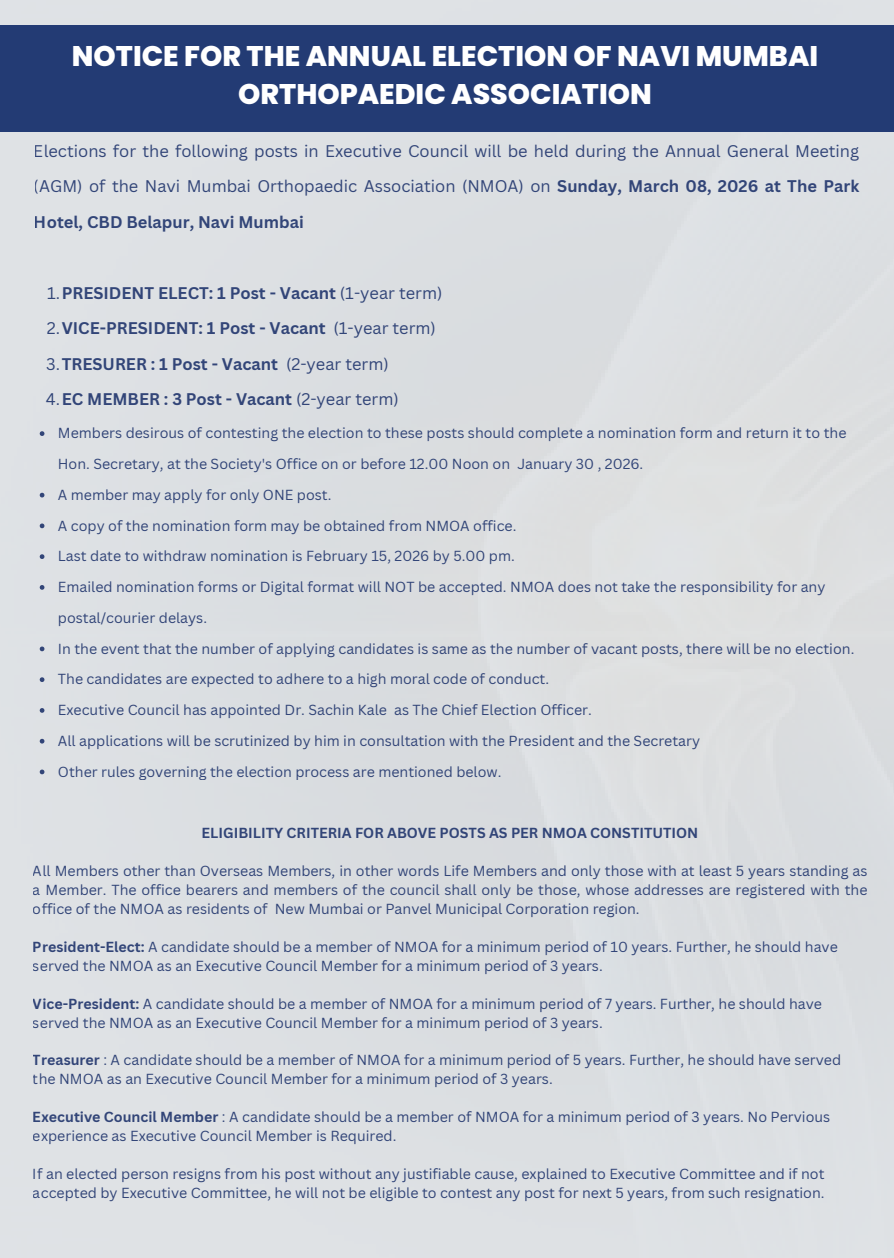
<style>
.page{position:relative;width:894px;height:1258px;background:#fff}
.page>*{position:absolute;margin:0;border:0;box-sizing:border-box;transform-origin:0 0}
.t1{font:800 28.5px/38.1px "Poppins";color:#fff;text-align:center}
.t2{font:16.5px/35.4px "Canva Sans";color:#324578;text-align:justify}
.t3{font:700 16.5px/35.4px "Canva Sans";color:#324578}
.t4{font:14.1px/30.9px "Canva Sans";color:#324578}
.t5{font:700 14.1px "Canva Sans";color:#324578}
.s1{font-weight:700}
.s2{font-weight:400}
</style>
<div class="page">
<div style="left:0;top:25px;width:893px;height:107px;background:#233b74"></div>
<svg style="left:40px;top:431px;width:4px;height:5px"></svg>
<svg style="left:40px;top:493px;width:4px;height:4px"></svg>
<svg style="left:40px;top:523px;width:4px;height:5px"></svg>
<svg style="left:40px;top:554px;width:4px;height:5px"></svg>
<svg style="left:40px;top:585px;width:4px;height:5px"></svg>
<svg style="left:40px;top:646px;width:4px;height:5px"></svg>
<svg style="left:40px;top:677px;width:4px;height:5px"></svg>
<svg style="left:40px;top:708px;width:4px;height:5px"></svg>
<svg style="left:40px;top:739px;width:4px;height:4px"></svg>
<svg style="left:40px;top:769px;width:4px;height:5px"></svg>
<h1 class="t1" style="left:72px;top:37px;width:747px">NOTICE FOR THE ANNUAL ELECTION OF NAVI MUMBAI<br>ORTHOPAEDIC ASSOCIATION</h1>
<p class="t2" style="left:34px;top:133px;width:826px">Elections for the following posts in Executive Council will be held during the Annual General Meeting (AGM) of the Navi Mumbai Orthopaedic Association (NMOA) on <span class="s1">Sunday, March 08, 2026 at The Park Hotel, CBD Belapur, Navi Mumbai</span></p>
<p class="t3" style="left:46px;top:275px;width:398px"><span class="s2">1.</span>PRESIDENT ELECT: 1 Post - Vacant <span class="s2">(1-year term)<br>2.</span>VICE-PRESIDENT: 1 Post - Vacant <span class="s2">(1-year term)<br>3.</span>TRESURER : 1 Post - Vacant <span class="s2">(2-year term)<br>4.</span>EC MEMBER : 3 Post - Vacant <span class="s2">(2-year term)</span></p>
<p class="t4" style="left:58px;top:417px;width:797px">Members desirous of contesting the election to these posts should complete a nomination form and return it to the Hon. Secretary, at the Society's Office on or before 12.00 Noon on January 30 , 2026.<br>A member may apply for only ONE post.<br>A copy of the nomination form may be obtained from NMOA office.<br>Last date to withdraw nomination is February 15, 2026 by 5.00 pm.<br>Emailed nomination forms or Digital format will NOT be accepted. NMOA does not take the responsibility for any postal/courier delays.<br>In the event that the number of applying candidates is same as the number of vacant posts, there will be no election.<br>The candidates are expected to adhere to a high moral code of conduct.<br>Executive Council has appointed Dr. Sachin Kale as The Chief Election Officer.<br>All applications will be scrutinized by him in consultation with the President and the Secretary<br>Other rules governing the election process are mentioned below.</p>
<p class="t5" style="left:201px;top:823px;width:498px">ELIGIBILITY CRITERIA FOR ABOVE POSTS AS PER NMOA CONSTITUTION</p>
<p class="t4" style="left:33px;top:861px;width:835px;line-height:18.9px;text-align:justify">All Members other than Overseas Members, in other words Life Members and only those with at least 5 years standing as a Member. The office bearers and members of the council shall only be those, whose addresses are registered with the office of the NMOA as residents of New Mumbai or Panvel Municipal Corporation region.</p>
<p class="t4" style="left:33px;top:937px;width:806px;line-height:18.9px"><span class="s1">President-Elect:</span> A candidate should be a member of NMOA for a minimum period of 10 years. Further, he should have served the NMOA as an Executive Council Member for a minimum period of 3 years.</p>
<p class="t4" style="left:33px;top:994px;width:790px;line-height:18.9px"><span class="s1">Vice-President:</span> A candidate should be a member of NMOA for a minimum period of 7 years. Further, he should have served the NMOA as an Executive Council Member for a minimum period of 3 years.</p>
<p class="t4" style="left:33px;top:1050px;width:809px;line-height:18.9px"><span class="s1">Treasurer</span> : A candidate should be a member of NMOA for a minimum period of 5 years. Further, he should have served the NMOA as an Executive Council Member for a minimum period of 3 years.</p>
<p class="t4" style="left:33px;top:1107px;width:798px;line-height:18.9px"><span class="s1">Executive Council Member</span> : A candidate should be a member of NMOA for a minimum period of 3 years. No Pervious experience as Executive Council Member is Required.</p>
<p class="t4" style="left:33px;top:1164px;width:793px;line-height:18.9px">If an elected person resigns from his post without any justifiable cause, explained to Executive Committee and if not accepted by Executive Committee, he will not be eligible to contest any post for next 5 years, from such resignation.</p>
</div>
